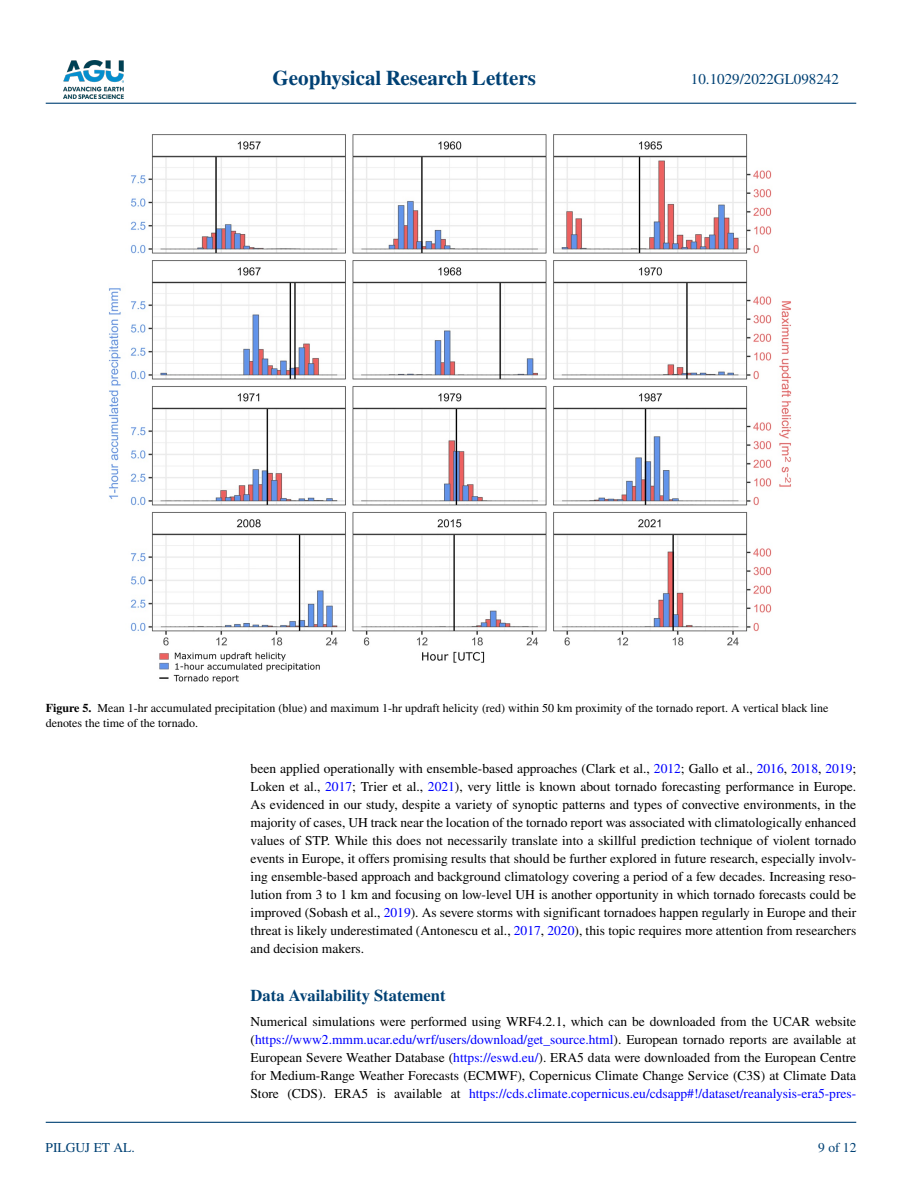
<style>
.page{position:relative;width:902px;height:1183px;background:#fff}
.page>*{position:absolute;margin:0;border:0;box-sizing:border-box;transform-origin:0 0}
.t1{font:700 21px "STIX";color:#004174}
.t2{font:700 16.5px "STIX";color:#004174}
.t3{font:15px "STIX";color:#004174}
.t4{font:13.5px/18px "STIX";color:#000;text-align:justify}
.t5{font:13.5px "STIX";color:#004174}
.t6{font:12px/15px "STIX";color:#000}
.s1{font-weight:700}
.s2{color:#00f}
</style>
<div class="page">
<img style="left:63px;top:60px;width:60px;height:39px">
<hr style="left:46px;top:103px;width:810px;height:1px;background:#004174">
<hr style="left:46px;top:1121px;width:810px;height:1px;background:#004174">
<img style="left:109px;top:134px;width:682px;height:549px">
<h1 class="t1" style="left:272px;top:66px;width:265px">Geophysical Research Letters</h1>
<p class="t3" style="left:691px;top:69px;width:149px">10.1029/2022GL098242</p>
<p class="t6" style="left:46px;top:701px;width:784px"><span class="s1">Figure 5.</span> Mean 1-hr accumulated precipitation (blue) and maximum 1-hr updraft helicity (red) within 50 km proximity of the tornado report. A vertical black line denotes the time of the tornado.</p>
<p class="t5" style="left:45px;top:1138px;width:91px">PILGUJ ET AL.</p>
<p class="t4" style="left:250px;top:760px;width:607px">been applied operationally with ensemble-based approaches (Clark et al., <span class="s2">2012</span>; Gallo et al., <span class="s2">2016</span>, <span class="s2">2018</span>, <span class="s2">2019</span>; Loken et al., <span class="s2">2017</span>; Trier et al., <span class="s2">2021</span>), very little is known about tornado forecasting performance in Europe.<br>As evidenced in our study, despite a variety of synoptic patterns and types of convective environments, in the majority of cases, UH track near the location of the tornado report was associated with climatologically enhanced values of STP. While this does not necessarily translate into a skillful prediction technique of violent tornado events in Europe, it offers promising results that should be further explored in future research, especially involv&shy;ing ensemble-based approach and background climatology covering a period of a few decades. Increasing reso&shy;lution from 3 to 1 km and focusing on low-level UH is another opportunity in which tornado forecasts could be improved (Sobash et al., <span class="s2">2019</span>). As severe storms with significant tornadoes happen regularly in Europe and their threat is likely underestimated (Antonescu et al., <span class="s2">2017</span>, <span class="s2">2020</span>), this topic requires more attention from researchers and decision makers.</p>
<p class="t2" style="left:250px;top:984px;width:196px">Data Availability Statement</p>
<p class="t4" style="left:250px;top:1012px;width:607px">Numerical simulations were performed using WRF4.2.1, which can be downloaded from the UCAR website (<span class="s2">https://www2.mmm.ucar.edu/wrf/users/download/get_source.html</span>). European tornado reports are available at European Severe Weather Database (<span class="s2">https://eswd.eu/</span>). ERA5 data were downloaded from the European Centre for Medium-Range Weather Forecasts (ECMWF), Copernicus Climate Change Service (C3S) at Climate Data Store (CDS). ERA5 is available at <span class="s2">https://cds.climate.copernicus.eu/cdsapp#!/dataset/reanalysis-era5-pres-</span></p>
<p class="t5" style="left:818px;top:1138px;width:40px">9 of 12</p>
</div>
